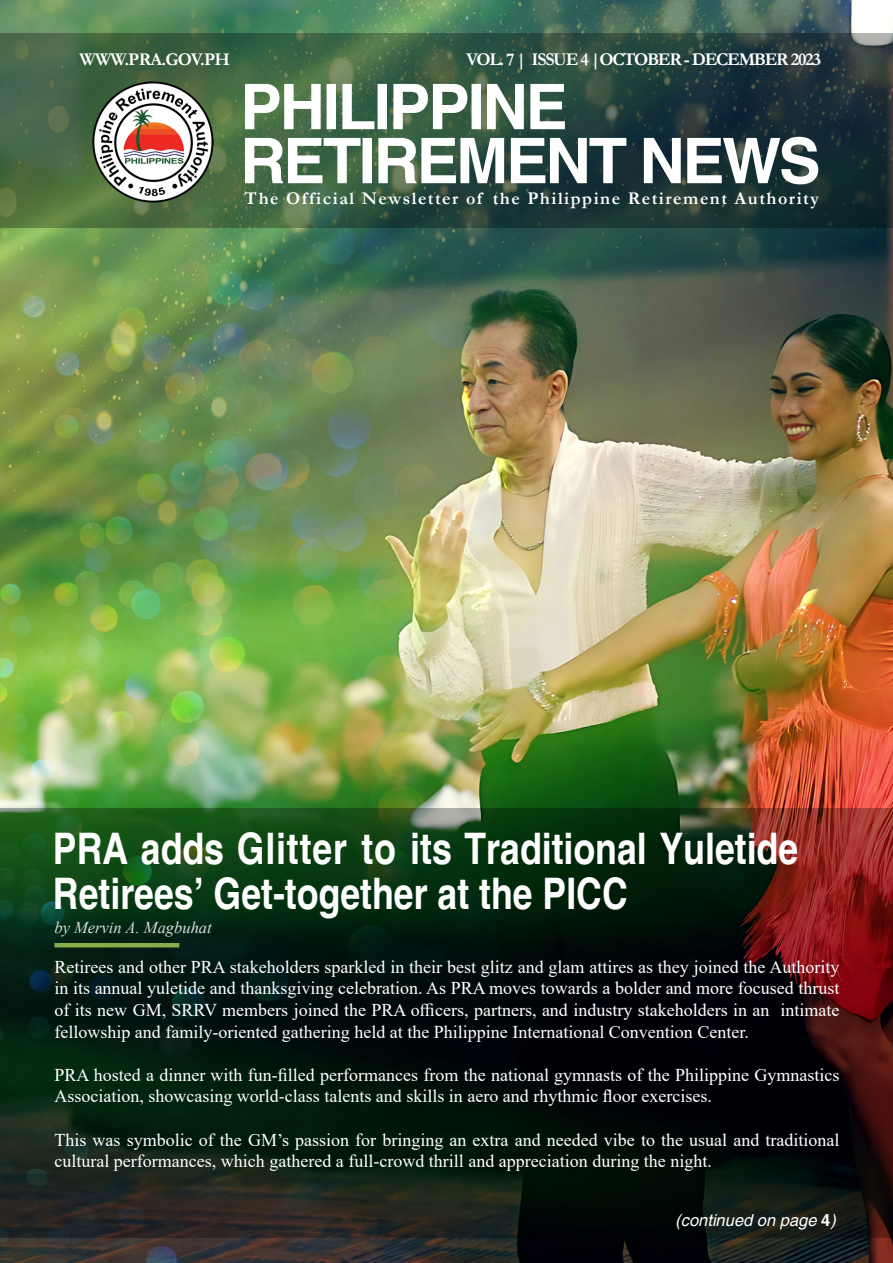
<style>
.page{position:relative;width:893px;height:1263px;background:#fff}
.page>*{position:absolute;margin:0;border:0;box-sizing:border-box;transform-origin:0 0}
.t1{font:700 63px/54px "Helvetica";letter-spacing:-.04em;color:#fff}
.t2{font:700 condensed 43.5px/45px "Helvetica";color:#fff}
.t3{font:18px/21.6px "Times New Roman";color:#fff}
.t4{font:700 18px "Garamond";letter-spacing:.085em;color:#fff}
.t5{font:700 18px "Garamond";letter-spacing:-.07em;color:#fff}
.t6{font:700 18px "Garamond";letter-spacing:-.04em;color:#fff}
.t7{font:italic 16.5px "Helvetica";color:#fff}
.t8{font:italic 16.5px "Times New Roman";color:#fff}
.s1{font-weight:700;font-style:normal}
</style>
<div class="page">
<img style="left:0;top:0;width:893px;height:1263px">
<svg style="left:0;top:808px;width:893px;height:429px;background:#121d10"></svg>
<hr style="left:54px;top:943px;width:125px;height:4px;background:#86ad47">
<svg style="left:0;top:34px;width:893px;height:194px;background:#314f3e"></svg>
<img style="left:93px;top:82px;width:120px;height:120px">
<p class="t6" style="left:80px;top:47px;width:152px">WWW.PRA.GOV.PH</p>
<p class="t5" style="left:466px;top:47px;width:356px">VOL. 7 | ISSUE 4 |OCTOBER - DECEMBER 2023</p>
<h1 class="t1" style="left:240px;top:80px;width:582px">PHILIPPINE<br>RETIREMENT NEWS</h1>
<p class="t4" style="left:245px;top:186px;width:576px">The Official Newsletter of the Philippine Retirement Authority</p>
<h2 class="t2" style="left:53px;top:826px;width:747px">PRA adds Glitter to its Traditional Yuletide<br>Retirees’ Get-together at the PICC</h2>
<p class="t8" style="left:54px;top:916px;width:159px">by Mervin A. Magbuhat</p>
<p class="t3" style="left:54px;top:955px;width:786px;text-align:justify">Retirees and other PRA stakeholders sparkled in their best glitz and glam attires as they joined the Authority in its annual yuletide and thanksgiving celebration. As PRA moves towards a bolder and more focused thrust of its new GM, SRRV members joined the PRA officers, partners, and industry stakeholders in an intimate fellowship and family-oriented gathering held at the Philippine International Convention Center.</p>
<p class="t3" style="left:54px;top:1063px;width:786px">PRA hosted a dinner with fun-filled performances from the national gymnasts of the Philippine Gymnastics<br>Association, showcasing world-class talents and skills in aero and rhythmic floor exercises.</p>
<p class="t3" style="left:54px;top:1128px;width:786px">This was symbolic of the GM’s passion for bringing an extra and needed vibe to the usual and traditional cultural performances, which gathered a full-crowd thrill and appreciation during the night.</p>
<p class="t7" style="left:675px;top:1210px;width:162px">(continued on page <span class="s1">4</span>)</p>
</div>
